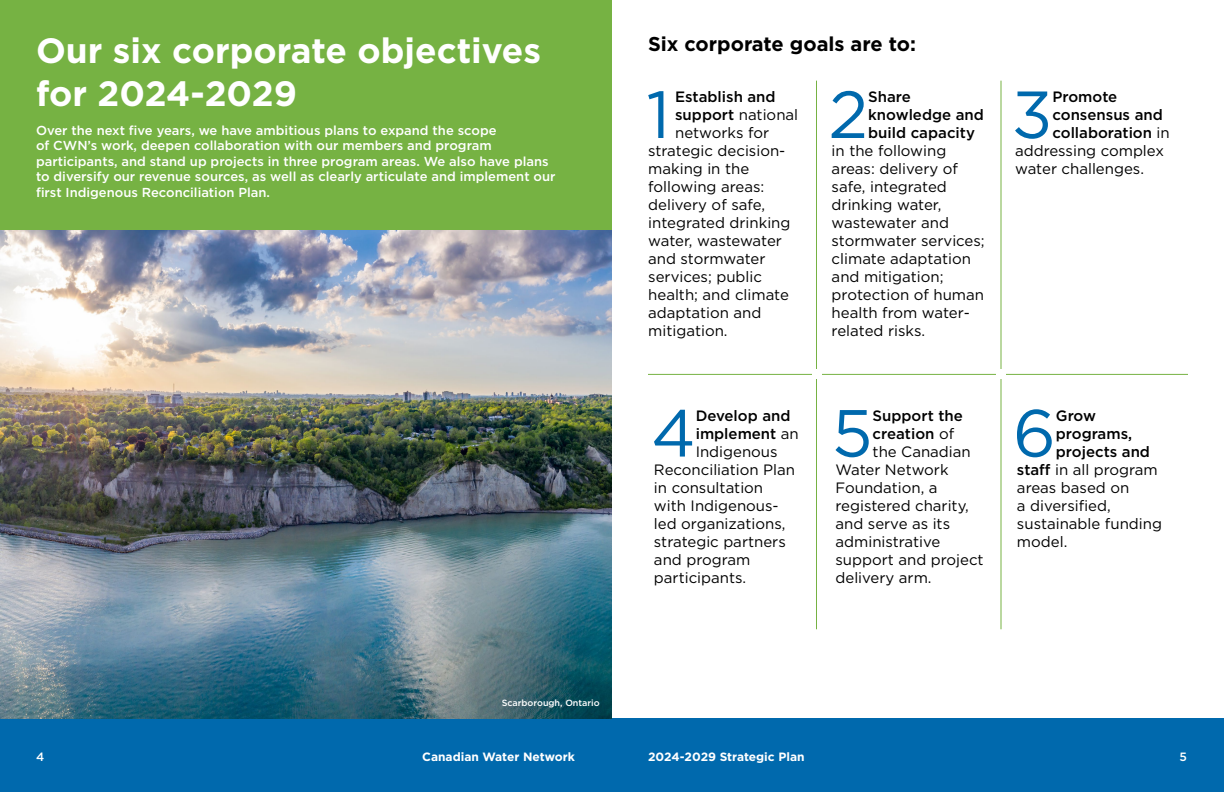
<style>
.page{position:relative;width:1224px;height:792px;background:#fff}
.page>*{position:absolute;margin:0;border:0;box-sizing:border-box;transform-origin:0 0}
.t1{font:66.4px "Gotham";color:#0069ad}
.t2{font:700 35.1px/42.2px "Gotham";color:#fff}
.t3{font:700 20px "Gotham";color:#000}
.t4{font:15px/18px "Gotham";color:#000}
.t5{font:500 15px/18px "Gotham";color:#000}
.t6{font:500 13px/15.6px "Gotham";color:#fff}
.t7{font:700 12px "Gotham";color:#fff}
.t8{font:500 12px "Gotham";color:#fff}
.t9{font:500 9px "Gotham";color:#fff}
.s1{font-weight:500}
.s2{font-weight:400}
</style>
<div class="page">
<div style="left:0;top:718px;width:612px;height:74px;background:#0069ad"></div>
<div style="left:612px;top:718px;width:612px;height:74px;background:#0069ad"></div>
<img style="left:0;top:229px;width:612px;height:489px">
<div style="left:0;top:0;width:612px;height:229px;background:#76b243"></div>
<hr style="left:816px;top:81px;width:1px;height:548px;background:#76b243">
<hr style="left:1000px;top:81px;width:2px;height:548px;background:#76b243">
<hr style="left:648px;top:374px;width:540px;height:1px;background:#76b243">
<div style="left:812px;top:369px;width:9px;height:10px;background:#fff"></div>
<div style="left:996px;top:369px;width:10px;height:10px;background:#fff"></div>
<h2 class="t2" style="left:36px;top:30px;width:507px">Our six corporate objectives for 2024-2029</h2>
<p class="t6" style="left:36px;top:122px;width:521px">Over the next five years, we have ambitious plans to expand the scope<br>of CWN’s work, deepen collaboration with our members and program participants, and stand up projects in three program areas. We also have plans to diversify our revenue sources, as well as clearly articulate and implement our first Indigenous Reconciliation Plan.</p>
<p class="t9" style="left:502px;top:697px;width:100px">Scarborough, Ontario</p>
<h3 class="t3" style="left:648px;top:31px;width:269px">Six corporate goals are to:</h3>
<h1 class="t1" style="left:646px;top:72px;width:25px">1</h1>
<p class="t5" style="left:675px;top:88px;width:102px">Establish and</p>
<p class="t4" style="left:675px;top:105px;width:125px"><span class="s1">support</span> national</p>
<p class="t4" style="left:675px;top:123px;width:96px">networks for</p>
<p class="t4" style="left:648px;top:141px;width:139px">strategic decision-</p>
<p class="t4" style="left:648px;top:159px;width:102px">making in the</p>
<p class="t4" style="left:648px;top:177px;width:118px">following areas:</p>
<p class="t4" style="left:648px;top:195px;width:119px">delivery of safe,</p>
<p class="t4" style="left:648px;top:213px;width:144px">integrated drinking</p>
<p class="t4" style="left:648px;top:231px;width:135px">water, wastewater</p>
<p class="t4" style="left:648px;top:249px;width:119px">and stormwater</p>
<p class="t4" style="left:648px;top:267px;width:115px">services; public</p>
<p class="t4" style="left:648px;top:285px;width:142px">health; and climate</p>
<p class="t4" style="left:648px;top:303px;width:115px">adaptation and</p>
<p class="t4" style="left:648px;top:321px;width:81px">mitigation.</p>
<h1 class="t1" style="left:651px;top:391px;width:46px">4</h1>
<p class="t5" style="left:696px;top:406px;width:96px">Develop and</p>
<p class="t5" style="left:696px;top:424px;width:105px">implement <span class="s2">an</span></p>
<p class="t4" style="left:696px;top:442px;width:83px">Indigenous</p>
<p class="t4" style="left:654px;top:460px;width:143px">Reconciliation Plan</p>
<p class="t4" style="left:654px;top:478px;width:111px">in consultation</p>
<p class="t4" style="left:654px;top:496px;width:126px">with Indigenous-</p>
<p class="t4" style="left:654px;top:514px;width:133px">led organizations,</p>
<p class="t4" style="left:654px;top:532px;width:133px">strategic partners</p>
<p class="t4" style="left:654px;top:550px;width:98px">and program</p>
<p class="t4" style="left:654px;top:568px;width:94px">participants.</p>
<h1 class="t1" style="left:828px;top:72px;width:41px">2</h1>
<p class="t5" style="left:868px;top:88px;width:117px">Share knowledge and build capacity</p>
<p class="t4" style="left:832px;top:141px;width:155px">in the following areas: delivery of safe, integrated drinking water, wastewater and stormwater services; climate adaptation and mitigation; protection of human health from water&shy;related risks.</p>
<h1 class="t1" style="left:832px;top:391px;width:42px">5</h1>
<p class="t5" style="left:873px;top:406px;width:92px">Support the</p>
<p class="t5" style="left:873px;top:424px;width:83px">creation <span class="s2">of</span></p>
<p class="t4" style="left:873px;top:442px;width:100px">the Canadian</p>
<p class="t4" style="left:836px;top:460px;width:115px">Water Network</p>
<p class="t4" style="left:836px;top:478px;width:104px">Foundation, a</p>
<p class="t4" style="left:836px;top:496px;width:135px">registered charity,</p>
<p class="t4" style="left:836px;top:514px;width:116px">and serve as its</p>
<p class="t4" style="left:836px;top:532px;width:106px">administrative</p>
<p class="t4" style="left:836px;top:550px;width:150px">support and project</p>
<p class="t4" style="left:836px;top:568px;width:98px">delivery arm.</p>
<h1 class="t1" style="left:1012px;top:72px;width:42px">3</h1>
<p class="t5" style="left:1052px;top:88px;width:66px">Promote</p>
<p class="t5" style="left:1052px;top:106px;width:112px">consensus and</p>
<p class="t5" style="left:1052px;top:124px;width:119px">collaboration <span class="s2">in</span></p>
<p class="t4" style="left:1015px;top:141px;width:150px">addressing complex</p>
<p class="t4" style="left:1015px;top:159px;width:130px">water challenges.</p>
<h1 class="t1" style="left:1013px;top:391px;width:44px">6</h1>
<p class="t5" style="left:1056px;top:406px;width:42px">Grow</p>
<p class="t5" style="left:1056px;top:424px;width:78px">programs,</p>
<p class="t5" style="left:1056px;top:442px;width:96px">projects and</p>
<p class="t4" style="left:1017px;top:460px;width:142px"><span class="s1">staff</span> in all program</p>
<p class="t4" style="left:1017px;top:478px;width:114px">areas based on</p>
<p class="t4" style="left:1017px;top:496px;width:95px">a diversified,</p>
<p class="t4" style="left:1017px;top:514px;width:147px">sustainable funding</p>
<p class="t4" style="left:1017px;top:532px;width:52px">model.</p>
<p class="t8" style="left:36px;top:749px;width:10px">4</p>
<p class="t7" style="left:422px;top:749px;width:154px">Canadian Water Network</p>
<p class="t7" style="left:648px;top:749px;width:158px">2024-2029 Strategic Plan</p>
<p class="t8" style="left:1180px;top:749px;width:9px">5</p>
</div>
